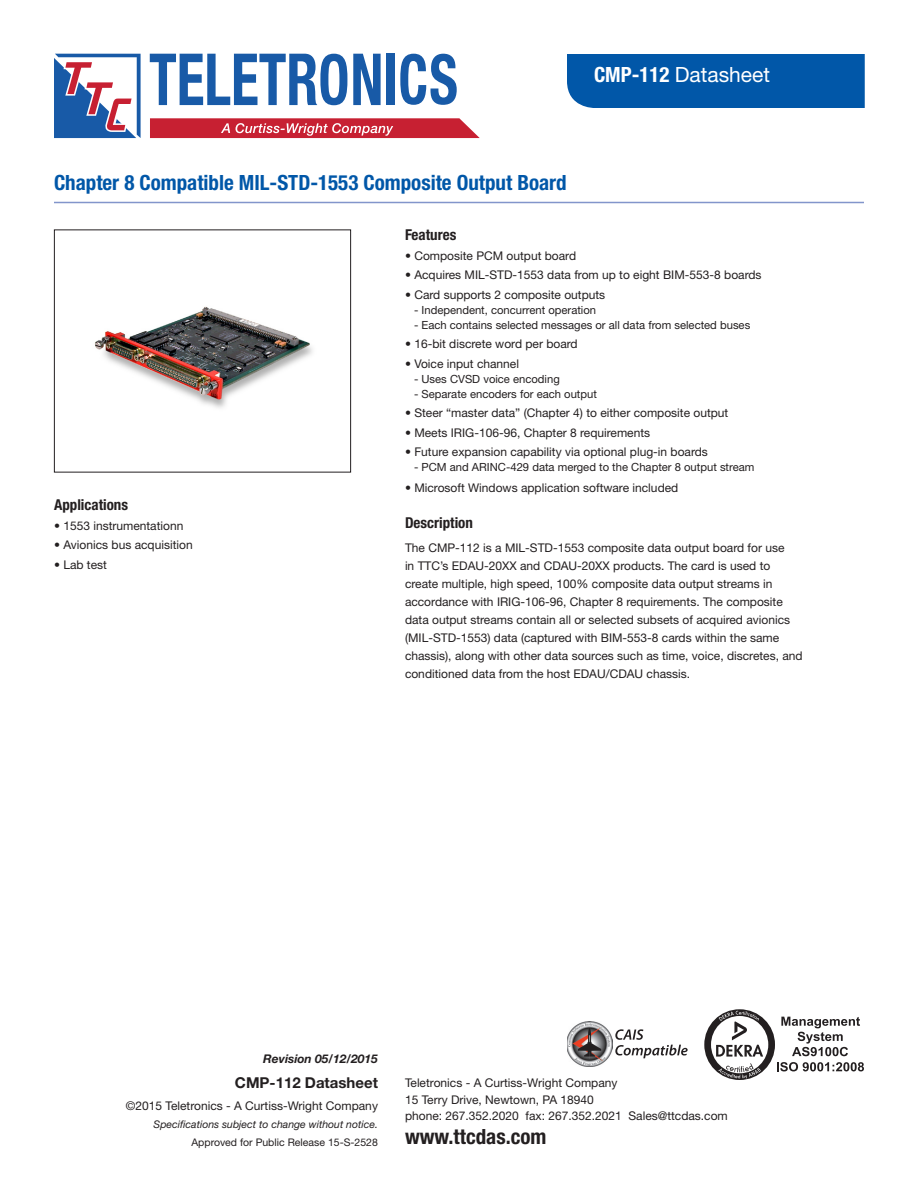
<style>
.page{position:relative;width:918px;height:1188px;background:#fff}
.page>*{position:absolute;margin:0;border:0;box-sizing:border-box;transform-origin:0 0}
.t1{font:700 condensed 21px "Helvetica Neue LT Std";color:#0157a8}
.t2{font:21px "Helvetica Neue LT Std";color:#fff}
.t3{font:700 condensed 21px "Helvetica Neue LT Std";color:#231f20}
.t4{font:700 condensed 15px "Helvetica Neue LT Std";color:#231f20}
.t5{font:700 15px "Helvetica Neue LT Std";color:#231f20}
.t6{font:12px/18px "Helvetica Neue LT Std";color:#231f20}
.t7{font:italic 700 12px "Helvetica Neue LT Std";color:#231f20}
.t8{font:11.25px "Helvetica Neue LT Std";color:#231f20}
.t9{font:italic 10.5px "Helvetica Neue LT Std";color:#231f20}
.t10{font:10.5px "Helvetica Neue LT Std";color:#231f20}
.s1{font-weight:700;font-stretch:condensed}
</style>
<div class="page">
<div style="left:567px;top:54px;width:298px;height:54px;background:#0157a8"></div>
<hr style="left:54px;top:202px;width:810px;height:1px;background:#8295cb">
<img style="left:94px;top:306px;width:219px;height:102px">
<div style="left:54px;top:230px;width:297px;height:242px;border:1px solid #231f20"></div>
<img style="left:567px;top:1021px;width:45px;height:46px">
<svg style="left:615px;top:1029px;width:73px;height:29px"></svg>
<svg style="left:704px;top:1009px;width:160px;height:71px"></svg>
<svg style="left:54px;top:54px;width:87px;height:84px"></svg>
<svg style="left:150px;top:54px;width:197px;height:51px"></svg>
<svg style="left:353px;top:54px;width:28px;height:51px"></svg>
<div style="left:387px;top:54px;width:8px;height:51px;background:#185aa7"></div>
<svg style="left:400px;top:54px;width:57px;height:51px"></svg>
<svg style="left:150px;top:118px;width:330px;height:20px;background:#ce3d4d"></svg>
<h1 class="t2" style="left:594px;top:63px;width:178px"><span class="s1">CMP-112</span> Datasheet</h1>
<h1 class="t1" style="left:54px;top:170px;width:514px">Chapter 8 Compatible MIL-STD-1553 Composite Output Board</h1>
<p class="t4" style="left:54px;top:496px;width:76px">Applications</p>
<p class="t6" style="left:54px;top:516px;width:131px">• 1553 instrumentationn</p>
<p class="t6" style="left:54px;top:536px;width:140px">• Avionics bus acquisition</p>
<p class="t6" style="left:54px;top:555px;width:54px">• Lab test</p>
<p class="t4" style="left:405px;top:226px;width:53px">Features</p>
<p class="t6" style="left:405px;top:246px;width:173px">• Composite PCM output board</p>
<p class="t6" style="left:405px;top:266px;width:358px">• Acquires MIL-STD-1553 data from up to eight BIM-553-8 boards</p>
<p class="t6" style="left:405px;top:285px;width:202px">• Card supports 2 composite outputs</p>
<p class="t8" style="left:414px;top:303px;width:184px">- Independent, concurrent operation</p>
<p class="t8" style="left:414px;top:318px;width:338px">- Each contains selected messages or all data from selected buses</p>
<p class="t6" style="left:405px;top:335px;width:174px">• 16-bit discrete word per board</p>
<p class="t6" style="left:405px;top:354px;width:116px">• Voice input channel</p>
<p class="t8" style="left:414px;top:372px;width:147px">- Uses CVSD voice encoding</p>
<p class="t8" style="left:414px;top:387px;width:184px">- Separate encoders for each output</p>
<p class="t6" style="left:405px;top:404px;width:325px">• Steer “master data” (Chapter 4) to either composite output</p>
<p class="t6" style="left:405px;top:423px;width:247px">• Meets IRIG-106-96, Chapter 8 requirements</p>
<p class="t6" style="left:405px;top:443px;width:304px">• Future expansion capability via optional plug-in boards</p>
<p class="t8" style="left:414px;top:460px;width:342px">- PCM and ARINC-429 data merged to the Chapter 8 output stream</p>
<p class="t6" style="left:405px;top:479px;width:275px">• Microsoft Windows application software included</p>
<p class="t4" style="left:405px;top:514px;width:69px">Description</p>
<p class="t6" style="left:405px;top:539px;width:399px">The CMP-112 is a MIL-STD-1553 composite data output board for use<br>in TTC’s EDAU-20XX and CDAU-20XX products. The card is used to create multiple, high speed, 100% composite data output streams in accordance with IRIG-106-96, Chapter 8 requirements. The composite data output streams contain all or selected subsets of acquired avionics (MIL-STD-1553) data (captured with BIM-553-8 cards within the same chassis), along with other data sources such as time, voice, discretes, and conditioned data from the host EDAU/CDAU chassis.</p>
<p class="t7" style="left:263px;top:1051px;width:116px">Revision 05/12/2015</p>
<p class="t5" style="left:235px;top:1073px;width:145px">CMP-112 Datasheet</p>
<p class="t6" style="left:126px;top:1097px;width:254px">©2015 Teletronics - A Curtiss-Wright Company</p>
<p class="t9" style="left:154px;top:1118px;width:226px">Specifications subject to change without notice.</p>
<p class="t10" style="left:191px;top:1136px;width:188px">Approved for Public Release 15-S-2528</p>
<p class="t6" style="left:405px;top:1074px;width:324px;line-height:16.5px">Teletronics - A Curtiss-Wright Company<br>15 Terry Drive, Newtown, PA 18940<br>phone: 267.352.2020 fax: 267.352.2021 Sales@ttcdas.com</p>
<h1 class="t3" style="left:405px;top:1124px;width:143px">www.ttcdas.com</h1>
</div>
